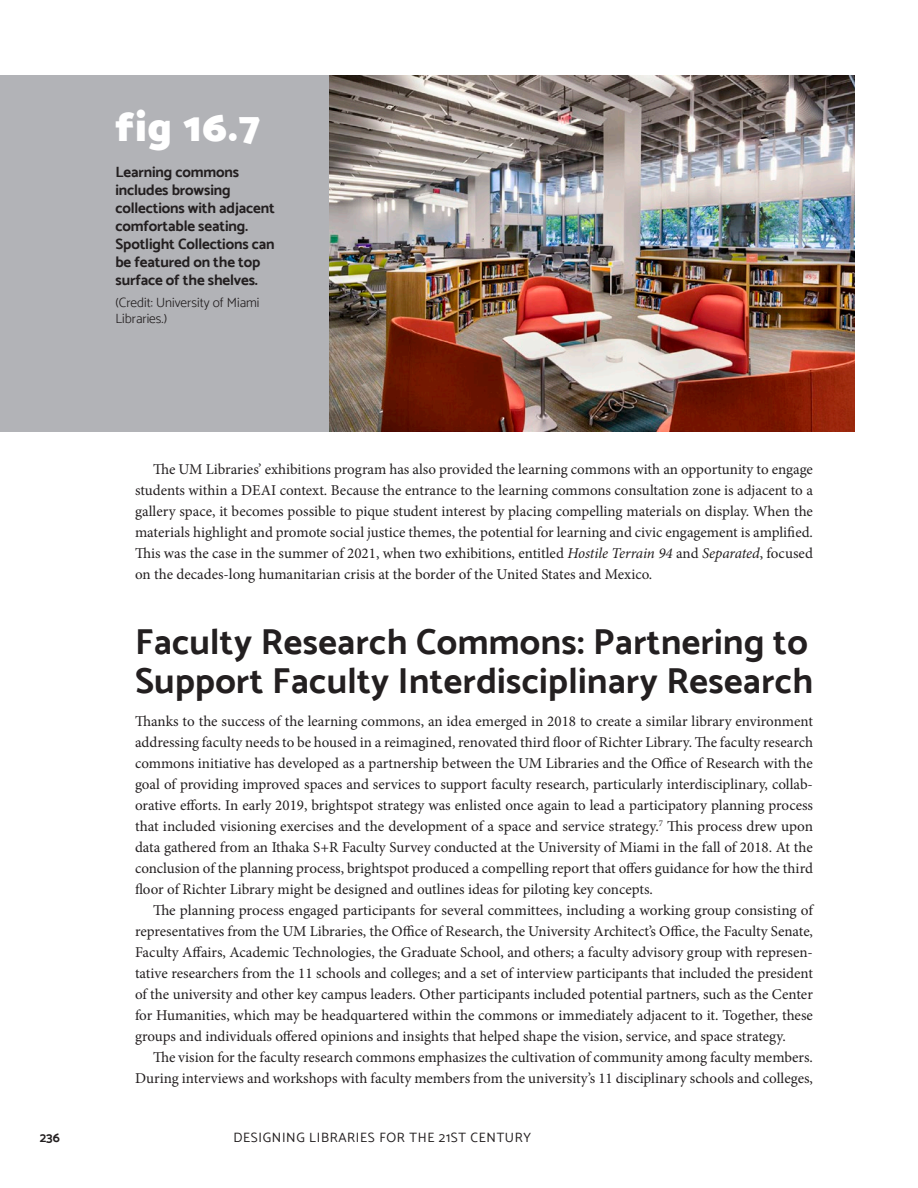
<style>
.page{position:relative;width:918px;height:1188px;background:#fff}
.page>*{position:absolute;margin:0;border:0;box-sizing:border-box;transform-origin:0 0}
.Image_Number{font:900 42px "Catamaran";color:#fff}
.Heading_LevelA{font:700 36px/39px "Catamaran";letter-spacing:.01em;color:#231f20}
.BodyCopy{font:15px/21px "Minion Pro";color:#231f20;text-align:justify}
.BodyCopy_NoIndent{font:15px/21px "Minion Pro";color:#231f20;text-align:justify}
.Image_Description{font:700 15px/18px "Catamaran";letter-spacing:-.01em;color:#231f20}
.Image_Credit{font:300 13.5px/16.2px "Catamaran";color:#231f20}
.t1{font:13.5px "Catamaran";letter-spacing:.05em;color:#231f20}
.t2{font:700 13.5px "Catamaran";color:#231f20}
.s1{font-style:italic}
</style>
<div class="page">
<div style="left:0;top:75px;width:329px;height:356px;background:#b2b3b7"></div>
<img style="left:329px;top:75px;width:526px;height:356px">
<p class="Image_Number" style="left:116px;top:102px;width:147px">fig 16.7</p>
<p class="Image_Description" style="left:116px;top:163px;width:161px">Learning commons includes browsing collections with adjacent comfortable seating.<br>Spotlight Collections can be featured on the top surface of the shelves.</p>
<p class="Image_Credit" style="left:116px;top:294px;width:146px">(Credit: University of Miami<br>Libraries.)</p>
<p class="BodyCopy" style="left:135px;top:459px;width:680px;text-indent:18px">The UM Libraries’ exhibitions program has also provided the learning commons with an opportunity to engage students within a DEAI context. Because the entrance to the learning commons consultation zone is adjacent to a gallery space, it becomes possible to pique student interest by placing compelling materials on display. When the materials highlight and promote social justice themes, the potential for learning and civic engagement is amplified.<br>This was the case in the summer of 2021, when two exhibitions, entitled <span class="s1">Hostile Terrain 94</span> and <span class="s1">Separated</span>, focused on the decades-long humanitarian crisis at the border of the United States and Mexico.</p>
<p class="Heading_LevelA" style="left:135px;top:622px;width:680px">Faculty Research Commons: Partnering to<br>Support Faculty Interdisciplinary Research</p>
<p class="BodyCopy_NoIndent" style="left:135px;top:711px;width:680px">Thanks to the success of the learning commons, an idea emerged in 2018 to create a similar library environment addressing faculty needs to be housed in a reimagined, renovated third floor of Richter Library. The faculty research commons initiative has developed as a partnership between the UM Libraries and the Office of Research with the goal of providing improved spaces and services to support faculty research, particularly interdisciplinary, collab&shy;orative efforts. In early 2019, brightspot strategy was enlisted once again to lead a participatory planning process that included visioning exercises and the development of a space and service strategy.<sup>7</sup> This process drew upon data gathered from an Ithaka S+R Faculty Survey conducted at the University of Miami in the fall of 2018. At the conclusion of the planning process, brightspot produced a compelling report that offers guidance for how the third floor of Richter Library might be designed and outlines ideas for piloting key concepts.</p>
<p class="BodyCopy" style="left:135px;top:900px;width:680px;text-indent:18px">The planning process engaged participants for several committees, including a working group consisting of representatives from the UM Libraries, the Office of Research, the University Architect’s Office, the Faculty Senate, Faculty Affairs, Academic Technologies, the Graduate School, and others; a faculty advisory group with represen&shy;tative researchers from the 11 schools and colleges; and a set of interview participants that included the president of the university and other key campus leaders. Other participants included potential partners, such as the Center for Humanities, which may be headquartered within the commons or immediately adjacent to it. Together, these groups and individuals offered opinions and insights that helped shape the vision, service, and space strategy.</p>
<p class="BodyCopy" style="left:135px;top:1047px;width:680px;text-align:right">The vision for the faculty research commons emphasizes the cultivation of community among faculty members.<br>During interviews and workshops with faculty members from the university’s 11 disciplinary schools and colleges,</p>
<p class="t2" style="left:40px;top:1129px;width:22px">236</p>
<p class="t1" style="left:233px;top:1129px;width:299px">DESIGNING LIBRARIES FOR THE 21ST CENTURY</p>
</div>
